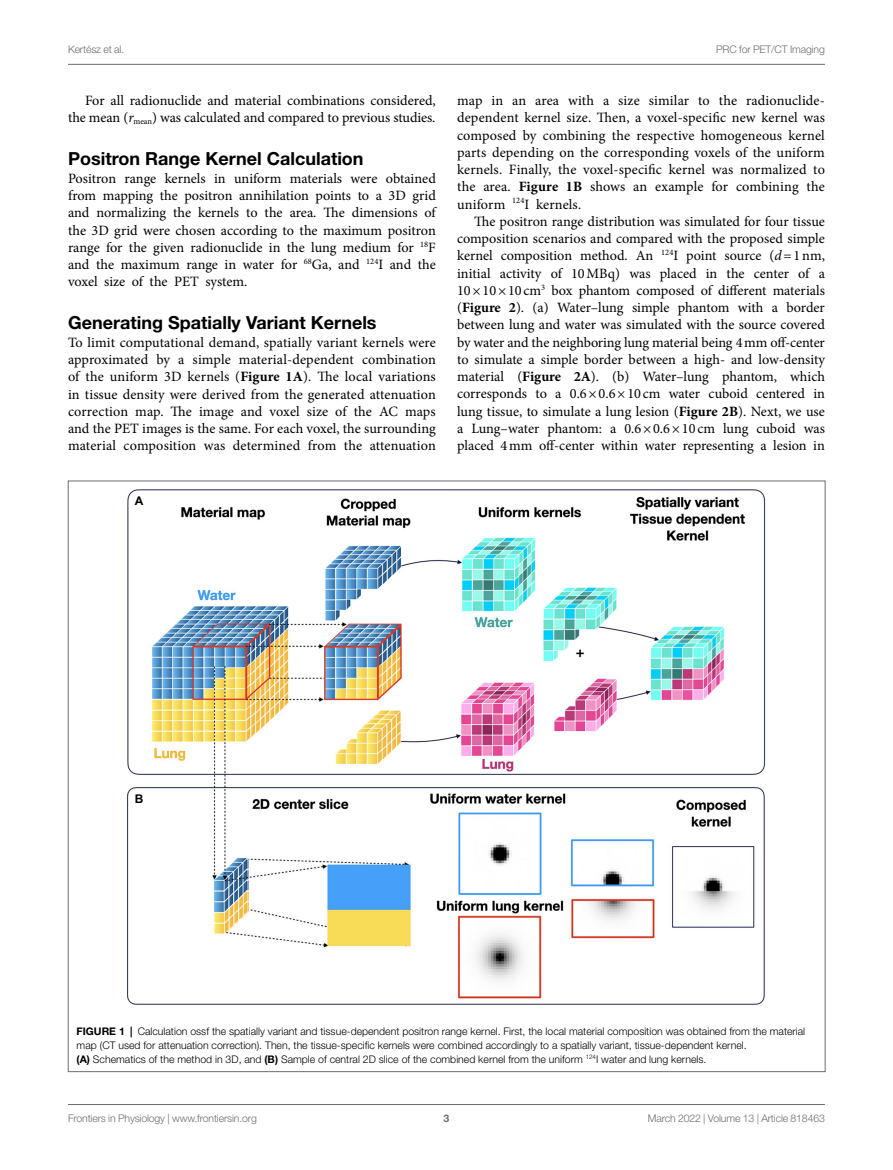
<style>
.page{position:relative;width:893px;height:1170px;background:#fff}
.page>*{position:absolute;margin:0;border:0;box-sizing:border-box;transform-origin:0 0}
.HEAD_2{font:700 18px "Helvetica Neue LT Std";color:#000}
.TEXT_FLUSH{font:14.25px/17.2px "Minion Pro";color:#000;text-align:justify}
.TEXT{font:14.25px/17.2px "Minion Pro";letter-spacing:-.005em;color:#000;text-align:right}
.t1{font:700 12px "Arial";color:#000}
.FIG_LEG{font:300 10.5px/14.2px "Helvetica Neue LT Std";color:#000}
.t2{font:300 10.5px "Helvetica Neue LT Std";letter-spacing:-.015em;color:#6d6e71}
.t3{font:700 10.5px "Helvetica Neue LT Std";color:#6d6e71}
.s1{font-style:italic}
.s2{font-weight:700}
</style>
<div class="page">
<hr style="left:68px;top:64px;width:757px;height:1px;background:#6d6e71">
<hr style="left:68px;top:1104px;width:757px;height:1px;background:#6d6e71">
<img style="left:128px;top:489px;width:638px;height:516px">
<p class="t2" style="left:68px;top:42px;width:58px">Kertész et al.</p>
<p class="t2" style="left:716px;top:42px;width:110px">PRC for PET/CT Imaging</p>
<p class="TEXT" style="left:68px;top:92px;width:369px">For all radionuclide and material combinations considered, the mean (<span class="s1">r</span><sub>mean</sub>) was calculated and compared to previous studies.</p>
<p class="HEAD_2" style="left:68px;top:148px;width:297px">Positron Range Kernel Calculation</p>
<p class="TEXT_FLUSH" style="left:68px;top:170px;width:369px">Positron range kernels in uniform materials were obtained from mapping the positron annihilation points to a 3D grid and normalizing the kernels to the area. The dimensions of the 3D grid were chosen according to the maximum positron range for the given radionuclide in the lung medium for <sup>18</sup>F and the maximum range in water for <sup>68</sup>Ga, and <sup>124</sup>I and the voxel size of the PET system.</p>
<p class="HEAD_2" style="left:68px;top:312px;width:310px">Generating Spatially Variant Kernels</p>
<p class="TEXT_FLUSH" style="left:68px;top:333px;width:369px">To limit computational demand, spatially variant kernels were approximated by a simple material-dependent combination of the uniform 3D kernels (<span class="s2">Figure 1A</span>). The local variations in tissue density were derived from the generated attenuation correction map. The image and voxel size of the AC maps and the PET images is the same. For each voxel, the surrounding material composition was determined from the attenuation</p>
<p class="t1" style="left:135px;top:492px;width:10px">A</p>
<p class="TEXT_FLUSH" style="left:457px;top:92px;width:369px">map in an area with a size similar to the radionuclide&shy;dependent kernel size. Then, a voxel-specific new kernel was composed by combining the respective homogeneous kernel parts depending on the corresponding voxels of the uniform kernels. Finally, the voxel-specific kernel was normalized to the area. <span class="s2">Figure 1B</span> shows an example for combining the uniform <sup>124</sup>I kernels.</p>
<p class="TEXT" style="left:457px;top:213px;width:369px;text-align:justify;text-indent:17px">The positron range distribution was simulated for four tissue composition scenarios and compared with the proposed simple kernel composition method. An <sup>124</sup>I point source (<span class="s1">d</span>=1nm, initial activity of 10MBq) was placed in the center of a 10×10×10 cm<sup>3</sup> box phantom composed of different materials (<span class="s2">Figure 2</span>). (a) Water–lung simple phantom with a border between lung and water was simulated with the source covered by water and the neighboring lung material being 4mm off-center to simulate a simple border between a high- and low-density material (<span class="s2">Figure 2A</span>). (b) Water–lung phantom, which corresponds to a 0.6×0.6×10 cm water cuboid centered in lung tissue, to simulate a lung lesion (<span class="s2">Figure 2B</span>). Next, we use a Lung–water phantom: a 0.6×0.6×10 cm lung cuboid was placed 4mm off-center within water representing a lesion in</p>
<p class="t1" style="left:135px;top:790px;width:10px">B</p>
<p class="FIG_LEG" style="left:77px;top:1023px;width:730px"><span class="s2">FIGURE 1 |</span> Calculation ossf the spatially variant and tissue-dependent positron range kernel. First, the local material composition was obtained from the material map (CT used for attenuation correction). Then, the tissue-specific kernels were combined accordingly to a spatially variant, tissue-dependent kernel.<br><span class="s2">(A)</span> Schematics of the method in 3D, and <span class="s2">(B)</span> Sample of central 2D slice of the combined kernel from the uniform <sup>124</sup>I water and lung kernels.</p>
<p class="t2" style="left:68px;top:1111px;width:190px">Frontiers in Physiology | www.frontiersin.org</p>
<p class="t3" style="left:444px;top:1111px;width:7px">3</p>
<p class="t2" style="left:648px;top:1111px;width:178px">March 2022 | Volume 13 | Article 818463</p>
</div>
